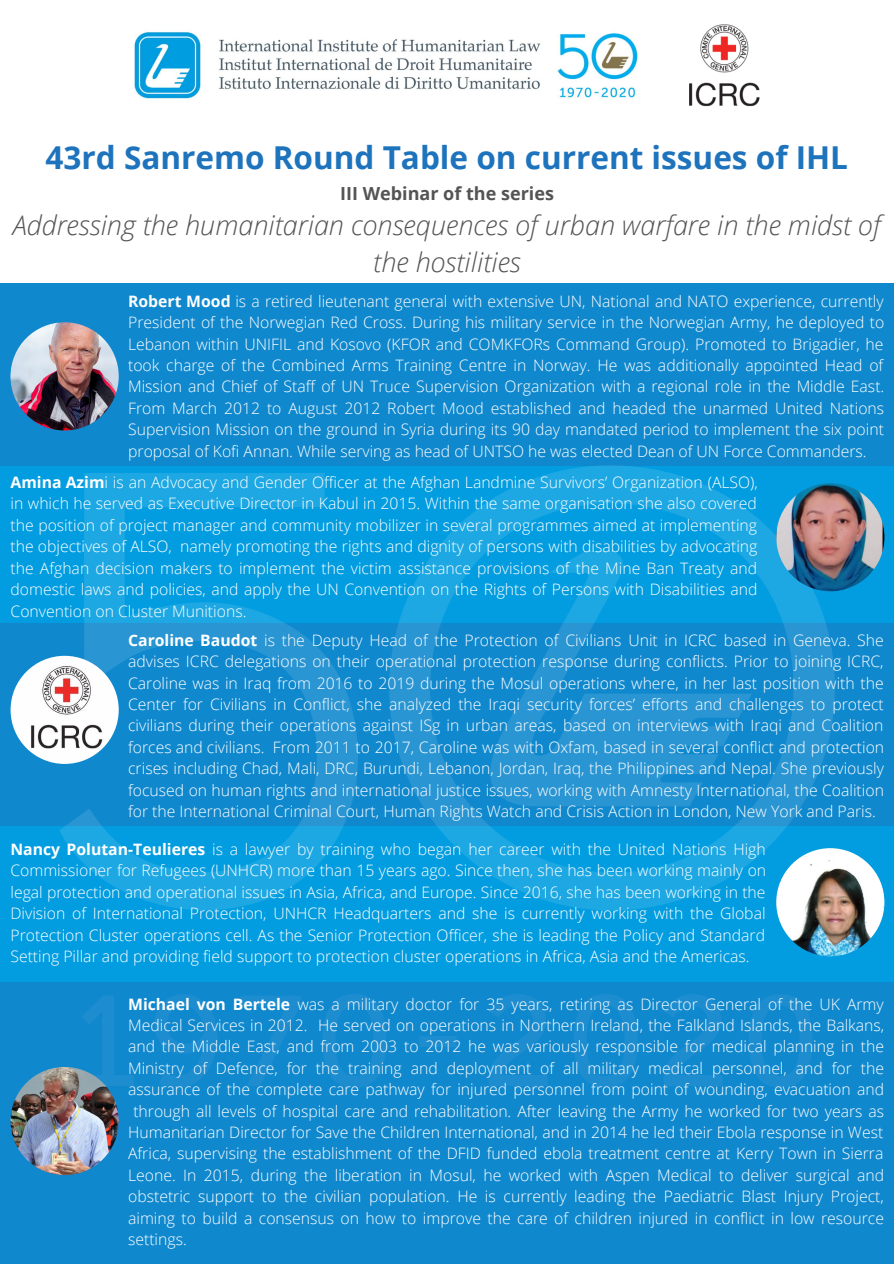
<style>
.page{position:relative;width:894px;height:1264px;background:#fff}
.page>*{position:absolute;margin:0;border:0;box-sizing:border-box;transform-origin:0 0}
.t1{font:700 31.5px "Open Sans";color:#1e73bd}
.t2{font:italic 300 27px/37.2px "Open Sans";color:#545454;text-align:center}
.t3{font:700 18px "Open Sans";color:#545454}
.t4{font:300 15.75px/21.5px "Open Sans";color:#fff;text-align:justify}
.s1{font-weight:700}
</style>
<div class="page">
<div style="left:0;top:0;width:893px;height:1263px;background:#019de0"></div>
<div style="left:0;top:0;width:893px;height:283px;background:#fff"></div>
<div style="left:0;top:283px;width:893px;height:183px;background:#0f88ce"></div>
<div style="left:0;top:623px;width:893px;height:203px;background:#0f88ce"></div>
<img style="left:60px;top:465px;width:774px;height:492px">
<img style="left:134px;top:24px;width:626px;height:83px">
<img style="left:10px;top:322px;width:109px;height:108px;border-radius:50%">
<img style="left:776px;top:483px;width:108px;height:108px;border-radius:50%">
<img style="left:11px;top:655px;width:108px;height:109px;border-radius:50%">
<img style="left:776px;top:848px;width:108px;height:108px;border-radius:50%">
<div style="left:0;top:981px;width:893px;height:282px;background:linear-gradient(to right,#1088ce,#1088ce)"></div>
<img style="left:11px;top:1066px;width:108px;height:109px;border-radius:50%">
<h1 class="t1" style="left:46px;top:135px;width:803px">43rd Sanremo Round Table on current issues of IHL</h1>
<p class="t3" style="left:340px;top:181px;width:215px">III Webinar of the series</p>
<h2 class="t2" style="left:13px;top:206px;width:869px">Addressing the humanitarian consequences of urban warfare in the midst of the hostilities</h2>
<p class="t4" style="left:128px;top:290px;width:757px"><span class="s1">Robert Mood</span> is a retired lieutenant general with extensive UN, National and NATO experience, currently President of the Norwegian Red Cross. During his military service in the Norwegian Army, he deployed to Lebanon within UNIFIL and Kosovo (KFOR and COMKFORs Command Group). Promoted to Brigadier, he took charge of the Combined Arms Training Centre in Norway. He was additionally appointed Head of Mission and Chief of Staff of UN Truce Supervision Organization with a regional role in the Middle East.<br>From March 2012 to August 2012 Robert Mood established and headed the unarmed United Nations Supervision Mission on the ground in Syria during its 90 day mandated period to implement the six point proposal of Kofi Annan. While serving as head of UNTSO he was elected Dean of UN Force Commanders.</p>
<p class="t4" style="left:11px;top:471px;width:748px"><span class="s1">Amina Azim</span>i is an Advocacy and Gender Officer at the Afghan Landmine Survivors’ Organization (ALSO), in which he served as Executive Director in Kabul in 2015. Within the same organisation she also covered the position of project manager and community mobilizer in several programmes aimed at implementing the objectives of ALSO, namely promoting the rights and dignity of persons with disabilities by advocating the Afghan decision makers to implement the victim assistance provisions of the Mine Ban Treaty and domestic laws and policies, and apply the UN Convention on the Rights of Persons with Disabilities and Convention on Cluster Munitions.</p>
<p class="t4" style="left:128px;top:629px;width:757px"><span class="s1">Caroline Baudot</span> is the Deputy Head of the Protection of Civilians Unit in ICRC based in Geneva. She advises ICRC delegations on their operational protection response during conflicts. Prior to joining ICRC, Caroline was in Iraq from 2016 to 2019 during the Mosul operations where, in her last position with the Center for Civilians in Conflict, she analyzed the Iraqi security forces’ efforts and challenges to protect civilians during their operations against ISg in urban areas, based on interviews with Iraqi and Coalition forces and civilians. From 2011 to 2017, Caroline was with Oxfam, based in several conflict and protection crises including Chad, Mali, DRC, Burundi, Lebanon, Jordan, Iraq, the Philippines and Nepal. She previously focused on human rights and international justice issues, working with Amnesty International, the Coalition for the International Criminal Court, Human Rights Watch and Crisis Action in London, New York and Paris.</p>
<p class="t4" style="left:10px;top:838px;width:757px"><span class="s1">Nancy Polutan-Teulieres</span> is a lawyer by training who began her career with the United Nations High Commissioner for Refugees (UNHCR) more than 15 years ago. Since then, she has been working mainly on legal protection and operational issues in Asia, Africa, and Europe. Since 2016, she has been working in the Division of International Protection, UNHCR Headquarters and she is currently working with the Global Protection Cluster operations cell. As the Senior Protection Officer, she is leading the Policy and Standard Setting Pillar and providing field support to protection cluster operations in Africa, Asia and the Americas.</p>
<p class="t4" style="left:128px;top:992px;width:756px"><span class="s1">Michael von Bertele</span> was a military doctor for 35 years, retiring as Director General of the UK Army</p>
<p class="t4" style="left:128px;top:1014px;width:757px">Medical Services in 2012. He served on operations in Northern Ireland, the Falkland Islands, the Balkans,</p>
<p class="t4" style="left:128px;top:1035px;width:757px">and the Middle East, and from 2003 to 2012 he was variously responsible for medical planning in the</p>
<p class="t4" style="left:128px;top:1056px;width:757px">Ministry of Defence, for the training and deployment of all military medical personnel, and for the</p>
<p class="t4" style="left:128px;top:1078px;width:757px">assurance of the complete care pathway for injured personnel from point of wounding, evacuation and</p>
<p class="t4" style="left:133px;top:1099px;width:752px">through all levels of hospital care and rehabilitation. After leaving the Army he worked for two years as</p>
<p class="t4" style="left:128px;top:1121px;width:756px">Humanitarian Director for Save the Children International, and in 2014 he led their Ebola response in West</p>
<p class="t4" style="left:128px;top:1142px;width:756px">Africa, supervising the establishment of the DFID funded ebola treatment centre at Kerry Town in Sierra</p>
<p class="t4" style="left:128px;top:1163px;width:757px">Leone. In 2015, during the liberation in Mosul, he worked with Aspen Medical to deliver surgical and</p>
<p class="t4" style="left:128px;top:1185px;width:757px">obstetric support to the civilian population. He is currently leading the Paediatric Blast Injury Project,</p>
<p class="t4" style="left:128px;top:1206px;width:757px">aiming to build a consensus on how to improve the care of children injured in conflict in low resource</p>
<p class="t4" style="left:128px;top:1228px;width:60px">settings.</p>
</div>
